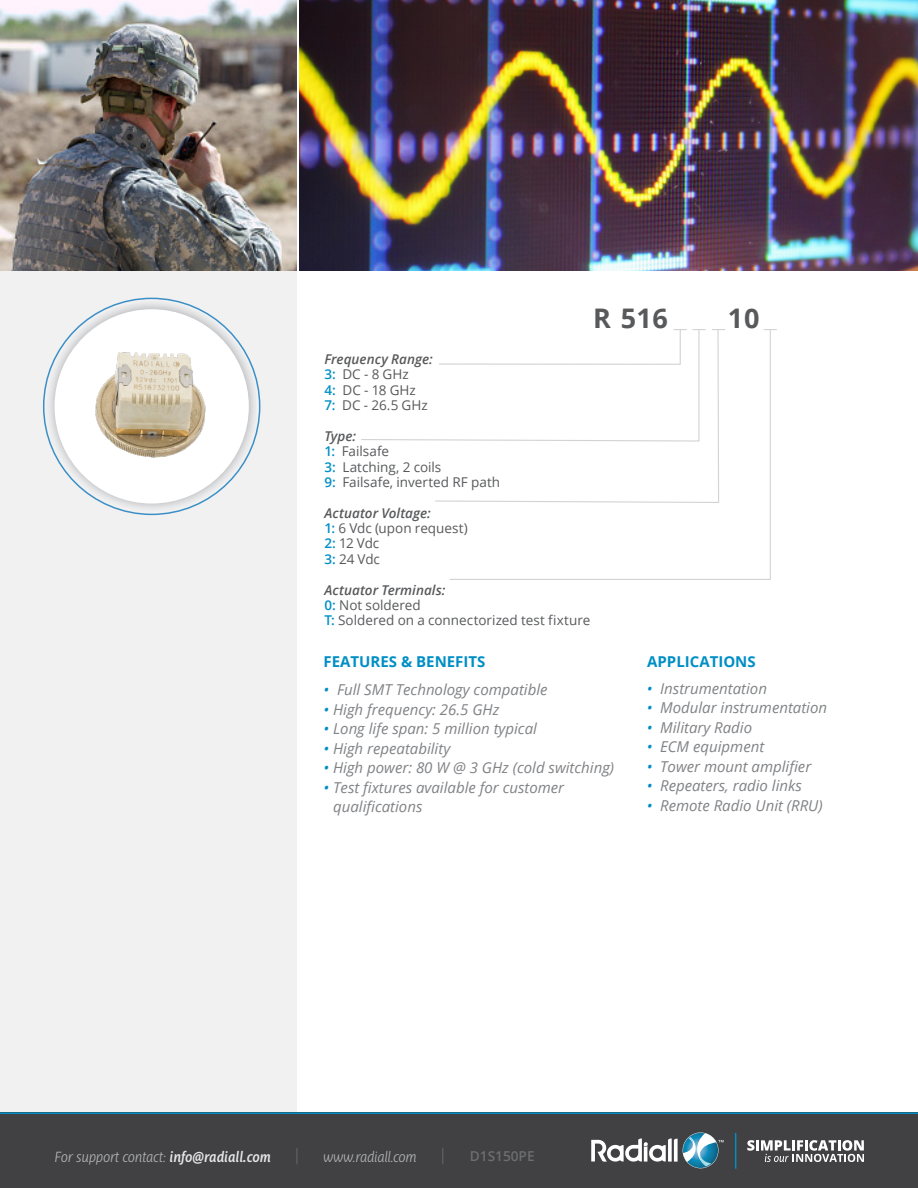
<style>
.page{position:relative;width:918px;height:1188px;background:#fff}
.page>*{position:absolute;margin:0;border:0;box-sizing:border-box;transform-origin:0 0}
.t1{font:700 27px "Open Sans";color:#58595b}
.t2{font:italic 15px/19.5px "Open Sans";color:#808285}
.t3{font:700 15px "Open Sans";color:#008fc5}
.t4{font:italic 300 14.25px "Ayita Pro";letter-spacing:-.02em;color:#b1b4b6}
.t5{font:600 13.65px "Open Sans";color:#6d6e71}
.t6{font:13.5px/15.5px "Open Sans";color:#58595b}
.s1{font-weight:600;font-style:italic}
.s2{font-weight:600;color:#008fc5}
.s3{color:#008fc5}
.s4{font-weight:600;color:#e6e7e8}
</style>
<div class="page">
<div style="left:0;top:271px;width:297px;height:865px;background:#f1f1f2"></div>
<div style="left:0;top:1112px;width:918px;height:76px;background:#414042"></div>
<svg style="left:296px;top:1148px;width:1px;height:16px"></svg>
<svg style="left:442px;top:1148px;width:1px;height:16px"></svg>
<svg style="left:591px;top:1132px;width:133px;height:36px"></svg>
<hr style="left:735px;top:1133px;width:1px;height:36px;background:#008fc5">
<svg style="left:747px;top:1140px;width:117px;height:22px"></svg>
<hr style="left:0;top:1112px;width:918px;height:2px;background:#008fc5">
<svg style="left:449px;top:329px;width:322px;height:251px"></svg>
<svg style="left:361px;top:329px;width:345px;height:113px"></svg>
<svg style="left:712px;top:329px;width:13px;height:1px"></svg>
<svg style="left:764px;top:329px;width:13px;height:1px"></svg>
<img style="left:0;top:0;width:296px;height:271px">
<img style="left:46px;top:301px;width:210px;height:211px">
<img style="left:55px;top:309px;width:194px;height:195px;border-radius:97px">
<img style="left:300px;top:0;width:618px;height:271px">
<h1 class="t1" style="left:593px;top:299px;width:76px">R 516</h1>
<h1 class="t1" style="left:728px;top:299px;width:33px">10</h1>
<p class="t6" style="left:324px;top:351px;width:110px"><span class="s1">Frequency Range:<br></span><span class="s2">3:</span> DC - 8 GHz<br><span class="s2">4:</span> DC - 18 GHz<br><span class="s2">7:</span> DC - 26.5 GHz</p>
<p class="t6" style="left:324px;top:428px;width:177px"><span class="s1">Type:<br></span><span class="s2">1:</span> Failsafe<br><span class="s2">3:</span> Latching, 2 coils<br><span class="s2">9:</span> Failsafe, inverted RF path</p>
<p class="t6" style="left:324px;top:505px;width:145px"><span class="s1">Actuator Voltage:<br></span><span class="s2">1:</span> 6 Vdc (upon request)<br><span class="s2">2:</span> 12 Vdc<br><span class="s2">3:</span> 24 Vdc</p>
<p class="t6" style="left:324px;top:582px;width:267px"><span class="s1">Actuator Terminals:<br></span><span class="s2">0:</span> Not soldered<br><span class="s2">T:</span> Soldered on a connectorized test fixture</p>
<p class="t3" style="left:324px;top:651px;width:163px">FEATURES &amp; BENEFITS</p>
<p class="t2" style="left:324px;top:679px;width:225px"><span class="s3">•</span> Full SMT Technology compatible</p>
<p class="t2" style="left:324px;top:699px;width:177px"><span class="s3">•</span> High frequency: 26.5 GHz</p>
<p class="t2" style="left:324px;top:718px;width:215px"><span class="s3">•</span> Long life span: 5 million typical</p>
<p class="t2" style="left:324px;top:738px;width:128px"><span class="s3">•</span> High repeatability</p>
<p class="t2" style="left:324px;top:757px;width:292px"><span class="s3">•</span> High power: 80 W @ 3 GHz (cold switching)</p>
<p class="t2" style="left:333px;top:777px;width:233px;text-indent:-10px"><span class="s3">•</span> Test fixtures available for customer qualifications</p>
<p class="t3" style="left:647px;top:651px;width:110px">APPLICATIONS</p>
<p class="t2" style="left:647px;top:678px;width:122px"><span class="s3">•</span> Instrumentation</p>
<p class="t2" style="left:647px;top:698px;width:182px"><span class="s3">•</span> Modular instrumentation</p>
<p class="t2" style="left:647px;top:717px;width:107px"><span class="s3">•</span> Military Radio</p>
<p class="t2" style="left:647px;top:737px;width:119px"><span class="s3">•</span> ECM equipment</p>
<p class="t2" style="left:647px;top:756px;width:166px"><span class="s3">•</span> Tower mount amplifier</p>
<p class="t2" style="left:647px;top:776px;width:157px"><span class="s3">•</span> Repeaters, radio links</p>
<p class="t2" style="left:647px;top:795px;width:177px"><span class="s3">•</span> Remote Radio Unit (RRU)</p>
<p class="t4" style="left:54px;top:1148px;width:218px">For support contact: <span class="s4">info@radiall.com</span></p>
<p class="t4" style="left:323px;top:1148px;width:95px">www.radiall.com</p>
<p class="t5" style="left:470px;top:1147px;width:66px">D1S150PE</p>
</div>
